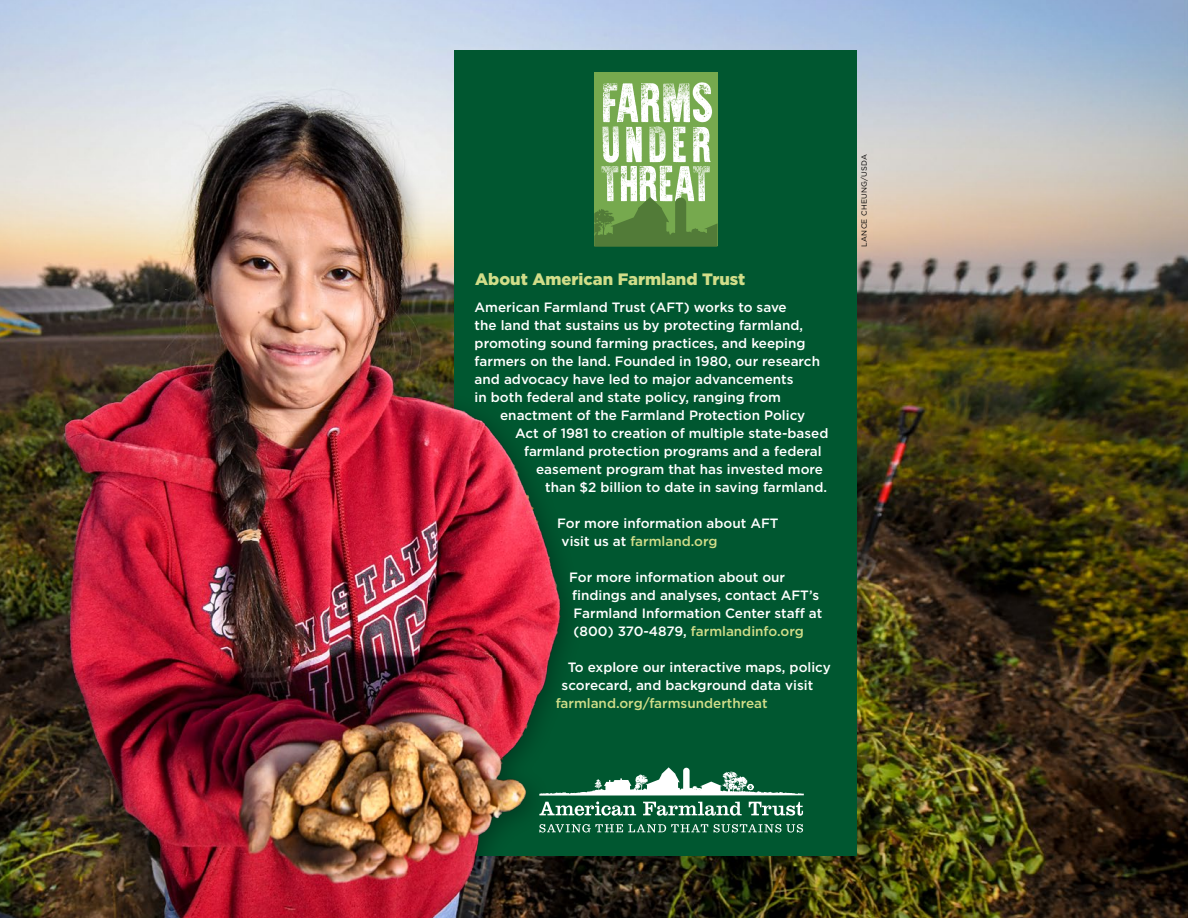
<style>
.page{position:relative;width:1188px;height:918px;background:#fff}
.page>*{position:absolute;margin:0;border:0;box-sizing:border-box;transform-origin:0 0}
.t1{font:900 16.5px "Gotham";color:#d1dd89}
.t2{font:500 13.5px/18px "Gotham";color:#fff}
.t3{font:500 13.5px "Gotham";color:#d1dd89}
.t4{font:7.5px "Gotham";letter-spacing:.035em;color:#000}
.s1{color:#d1dd89}
</style>
<div class="page">
<img style="left:0;top:0;width:1188px;height:918px">
<div style="left:454px;top:50px;width:403px;height:806px;background:#005730"></div>
<img style="left:30px;top:0;width:577px;height:918px">
<div style="left:594px;top:72px;width:124px;height:174px;background:#76a94e"></div>
<svg style="left:594px;top:82px;width:124px;height:165px"></svg>
<svg style="left:539px;top:824px;width:169px;height:8px"></svg>
<svg style="left:714px;top:824px;width:89px;height:8px"></svg>
<svg style="left:539px;top:767px;width:265px;height:49px"></svg>
<p class="t1" style="left:475px;top:268px;width:272px">About American Farmland Trust</p>
<p class="t2" style="left:475px;top:298px;width:347px">American Farmland Trust (AFT) works to save<br>the land that sustains us by protecting farmland, promoting sound farming practices, and keeping farmers on the land. Founded in 1980, our research and advocacy have led to major advancements<br>in both federal and state policy, ranging from</p>
<p class="t2" style="left:500px;top:406px;width:307px">enactment of the Farmland Protection Policy</p>
<p class="t2" style="left:515px;top:424px;width:315px">Act of 1981 to creation of multiple state-based</p>
<p class="t2" style="left:524px;top:442px;width:299px">farmland protection programs and a federal</p>
<p class="t2" style="left:536px;top:460px;width:288px">easement program that has invested more</p>
<p class="t2" style="left:545px;top:478px;width:283px">than $2 billion to date in saving farmland.</p>
<p class="t2" style="left:562px;top:514px;width:218px;text-indent:-4px">For more information about AFT visit us at <span class="s1">farmland.org</span></p>
<p class="t2" style="left:569px;top:568px;width:255px">For more information about our findings and analyses, contact AFT’s Farmland Information Center staff at (800) 370-4879, <span class="s1">farmlandinfo.org</span></p>
<p class="t2" style="left:562px;top:658px;width:271px;text-indent:6px">To explore our interactive maps, policy scorecard, and background data visit</p>
<p class="t3" style="left:556px;top:694px;width:214px">farmland.org/farmsunderthreat</p>
<p class="t4" style="left:860px;top:247px;width:94px;rotate:-90deg">LANCE CHEUNG/USDA</p>
</div>
